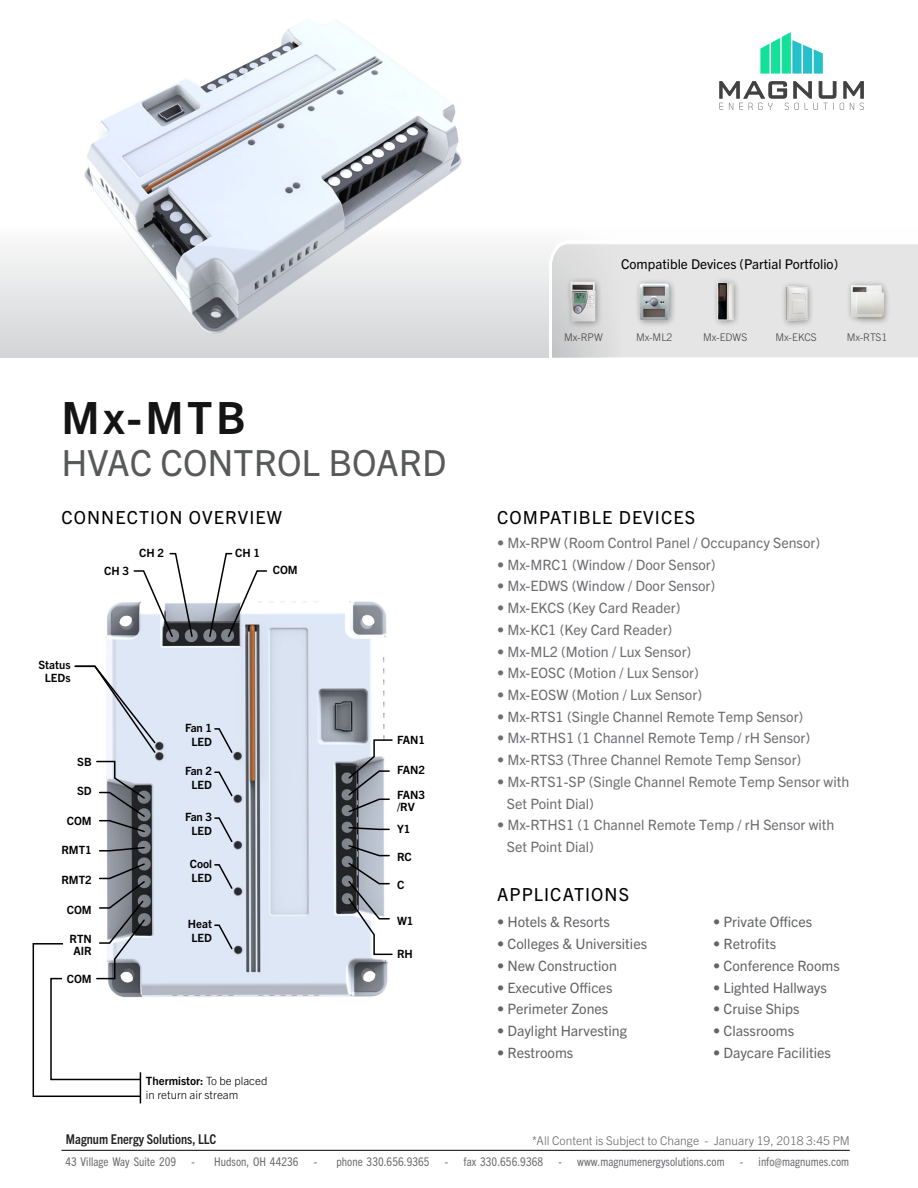
<style>
.page{position:relative;width:918px;height:1188px;background:#fff}
.page>*{position:absolute;margin:0;border:0;box-sizing:border-box;transform-origin:0 0}
.t1{font:700 44.55px "Trade Gothic Next LT Pro";color:#141414}
.t2{font:36px "Trade Gothic Next LT Pro";color:#58595b}
.t3{font:18px "Trade Gothic Next LT Pro";letter-spacing:.06em;color:#000}
.t4{font:14.25px/21.8px "Trade Gothic Next LT Pro";color:#6d6e71}
.t5{font:14.25px "Trade Gothic Next LT Pro";color:#636466}
.t6{font:13.5px "Trade Gothic Next LT Pro";color:#000}
.t7{font:700 condensed 13.5px "Trade Gothic Next LT Pro";color:#222223}
.t8{font:condensed 12px "Trade Gothic Next LT Pro";letter-spacing:.005em;color:#6d6e71}
.t9{font:300 12px "Trade Gothic Next LT Pro";color:#636466}
.t10{font:700 11.4px/13.6px "Trade Gothic Next LT Pro";color:#000;text-align:center}
.t11{font:300 11.4px/13.6px "Trade Gothic Next LT Pro";color:#000}
.t12{font:300 10.5px "Trade Gothic Next LT Pro";color:#414042}
.s1{font-weight:700}
</style>
<div class="page">
<svg style="left:0;top:247px;width:548px;height:110px;background:#dfe0e1"></svg>
<img style="left:68px;top:19px;width:411px;height:323px">
<hr style="left:62px;top:1150px;width:788px;height:1px;background:#000">
<svg style="left:719px;top:32px;width:145px;height:78px"></svg>
<svg style="left:548px;top:244px;width:370px;height:114px;background:#e3e3e3"></svg>
<div style="left:566px;top:277px;width:37px;height:51px;background:#000;opacity:.4"></div>
<img style="left:571px;top:282px;width:25px;height:40px">
<div style="left:635px;top:278px;width:42px;height:50px;background:#000;opacity:.4"></div>
<img style="left:638px;top:282px;width:32px;height:40px">
<div style="left:713px;top:277px;width:28px;height:51px;background:#000;opacity:.4"></div>
<img style="left:716px;top:282px;width:19px;height:40px">
<div style="left:780px;top:281px;width:35px;height:47px;background:#000;opacity:.4"></div>
<img style="left:782px;top:285px;width:28px;height:37px">
<div style="left:846px;top:280px;width:45px;height:46px;background:#000;opacity:.4"></div>
<img style="left:851px;top:285px;width:32px;height:33px">
<img style="left:106px;top:601px;width:282px;height:396px">
<svg style="left:99px;top:846px;width:47px;height:6px"></svg>
<svg style="left:348px;top:826px;width:42px;height:5px"></svg>
<svg style="left:347px;top:844px;width:46px;height:112px"></svg>
<svg style="left:96px;top:760px;width:50px;height:73px"></svg>
<svg style="left:347px;top:739px;width:46px;height:75px"></svg>
<svg style="left:208px;top:552px;width:60px;height:86px"></svg>
<svg style="left:133px;top:552px;width:61px;height:86px"></svg>
<svg style="left:32px;top:862px;width:114px;height:236px"></svg>
<hr style="left:140px;top:1072px;width:1px;height:31px;background:#000">
<svg style="left:74px;top:665px;width:83px;height:89px"></svg>
<svg style="left:213px;top:727px;width:21px;height:27px"></svg>
<svg style="left:213px;top:771px;width:21px;height:27px"></svg>
<svg style="left:213px;top:817px;width:21px;height:27px"></svg>
<svg style="left:213px;top:863px;width:21px;height:27px"></svg>
<svg style="left:213px;top:924px;width:21px;height:27px"></svg>
<p class="t6" style="left:621px;top:254px;width:219px">Compatible Devices (Partial Portfolio)</p>
<p class="t12" style="left:564px;top:330px;width:40px">Mx-RPW</p>
<p class="t12" style="left:636px;top:330px;width:38px">Mx-ML2</p>
<p class="t12" style="left:703px;top:330px;width:46px">Mx-EDWS</p>
<p class="t12" style="left:776px;top:330px;width:43px">Mx-EKCS</p>
<p class="t12" style="left:847px;top:330px;width:42px">Mx-RTS1</p>
<h1 class="t1" style="left:62px;top:387px;width:186px">Mx-MTB</h1>
<h2 class="t2" style="left:62px;top:438px;width:387px">HVAC CONTROL BOARD</h2>
<p class="t3" style="left:62px;top:505px;width:222px">CONNECTION OVERVIEW</p>
<p class="t3" style="left:497px;top:505px;width:199px">COMPATIBLE DEVICES</p>
<p class="t10" style="left:104px;top:563px;width:26px">CH 3</p>
<p class="t10" style="left:139px;top:545px;width:26px">CH 2</p>
<p class="t10" style="left:235px;top:545px;width:26px">CH 1</p>
<p class="t10" style="left:273px;top:562px;width:27px">COM</p>
<p class="t10" style="left:38px;top:657px;width:34px">Status<br>LEDs</p>
<p class="t10" style="left:77px;top:754px;width:16px">SB</p>
<p class="t10" style="left:77px;top:783px;width:16px">SD</p>
<p class="t10" style="left:67px;top:813px;width:27px">COM</p>
<p class="t10" style="left:61px;top:843px;width:32px">RMT1</p>
<p class="t10" style="left:61px;top:872px;width:32px">RMT2</p>
<p class="t10" style="left:67px;top:902px;width:27px">COM</p>
<p class="t10" style="left:69px;top:933px;width:24px;line-height:11.4px">RTN<br>AIR</p>
<p class="t10" style="left:67px;top:971px;width:27px">COM</p>
<p class="t10" style="left:185px;top:720px;width:29px">Fan 1<br>LED</p>
<p class="t10" style="left:185px;top:764px;width:29px">Fan 2<br>LED</p>
<p class="t10" style="left:185px;top:810px;width:29px">Fan 3<br>LED</p>
<p class="t10" style="left:190px;top:856px;width:24px;text-align:left">Cool<br>LED</p>
<p class="t10" style="left:188px;top:917px;width:26px">Heat<br>LED</p>
<p class="t11" style="left:146px;top:1073px;width:123px"><span class="s1">Thermistor:</span> To be placed in return air stream</p>
<p class="t10" style="left:397px;top:732px;width:29px">FAN1</p>
<p class="t10" style="left:397px;top:762px;width:29px">FAN2</p>
<p class="t10" style="left:397px;top:789px;width:29px;line-height:11.4px;text-align:left">FAN3 /RV</p>
<p class="t10" style="left:397px;top:821px;width:15px">Y1</p>
<p class="t10" style="left:397px;top:849px;width:16px">RC</p>
<p class="t10" style="left:397px;top:877px;width:9px">C</p>
<p class="t10" style="left:397px;top:913px;width:18px">W1</p>
<p class="t10" style="left:397px;top:947px;width:17px">RH</p>
<p class="t4" style="left:497px;top:531px;width:325px">• Mx-RPW (Room Control Panel / Occupancy Sensor)</p>
<p class="t4" style="left:497px;top:553px;width:220px">• Mx-MRC1 (Window / Door Sensor)</p>
<p class="t4" style="left:497px;top:574px;width:220px">• Mx-EDWS (Window / Door Sensor)</p>
<p class="t4" style="left:497px;top:596px;width:185px">• Mx-EKCS (Key Card Reader)</p>
<p class="t4" style="left:497px;top:618px;width:177px">• Mx-KC1 (Key Card Reader)</p>
<p class="t4" style="left:497px;top:640px;width:196px">• Mx-ML2 (Motion / Lux Sensor)</p>
<p class="t4" style="left:497px;top:661px;width:203px">• Mx-EOSC (Motion / Lux Sensor)</p>
<p class="t4" style="left:497px;top:683px;width:206px">• Mx-EOSW (Motion / Lux Sensor)</p>
<p class="t4" style="left:497px;top:705px;width:308px">• Mx-RTS1 (Single Channel Remote Temp Sensor)</p>
<p class="t4" style="left:497px;top:726px;width:315px">• Mx-RTHS1 (1 Channel Remote Temp / rH Sensor)</p>
<p class="t4" style="left:497px;top:748px;width:306px">• Mx-RTS3 (Three Channel Remote Temp Sensor)</p>
<p class="t4" style="left:507px;top:770px;width:344px;text-indent:-10px">• Mx-RTS1-SP (Single Channel Remote Temp Sensor with<br>Set Point Dial)</p>
<p class="t4" style="left:507px;top:813px;width:329px;text-indent:-10px">• Mx-RTHS1 (1 Channel Remote Temp / rH Sensor with<br>Set Point Dial)</p>
<p class="t3" style="left:497px;top:882px;width:133px">APPLICATIONS</p>
<p class="t5" style="left:497px;top:912px;width:114px">• Hotels &amp; Resorts</p>
<p class="t5" style="left:713px;top:912px;width:101px">• Private Offices</p>
<p class="t5" style="left:497px;top:934px;width:152px">• Colleges &amp; Universities</p>
<p class="t5" style="left:713px;top:934px;width:64px">• Retrofits</p>
<p class="t5" style="left:497px;top:956px;width:121px">• New Construction</p>
<p class="t5" style="left:713px;top:956px;width:128px">• Conference Rooms</p>
<p class="t5" style="left:497px;top:977px;width:117px">• Executive Offices</p>
<p class="t5" style="left:713px;top:977px;width:115px">• Lighted Hallways</p>
<p class="t5" style="left:497px;top:999px;width:113px">• Perimeter Zones</p>
<p class="t5" style="left:713px;top:999px;width:88px">• Cruise Ships</p>
<p class="t5" style="left:497px;top:1021px;width:131px">• Daylight Harvesting</p>
<p class="t5" style="left:713px;top:1021px;width:83px">• Classrooms</p>
<p class="t5" style="left:497px;top:1043px;width:78px">• Restrooms</p>
<p class="t5" style="left:713px;top:1043px;width:119px">• Daycare Facilities</p>
<p class="t7" style="left:66px;top:1130px;width:152px">Magnum Energy Solutions, LLC</p>
<p class="t8" style="left:65px;top:1154px;width:113px">43 Village Way Suite 209</p>
<p class="t8" style="left:192px;top:1154px;width:109px">- Hudson, OH 44236</p>
<p class="t8" style="left:314px;top:1154px;width:117px">- phone 330.656.9365</p>
<p class="t8" style="left:445px;top:1154px;width:100px">- fax 330.656.9368</p>
<p class="t8" style="left:559px;top:1154px;width:168px">- www.magnumenergysolutions.com</p>
<p class="t8" style="left:740px;top:1154px;width:111px">- info@magnumes.com</p>
<p class="t9" style="left:532px;top:1132px;width:319px">*All Content is Subject to Change - January 19, 2018 3:45 PM</p>
</div>
